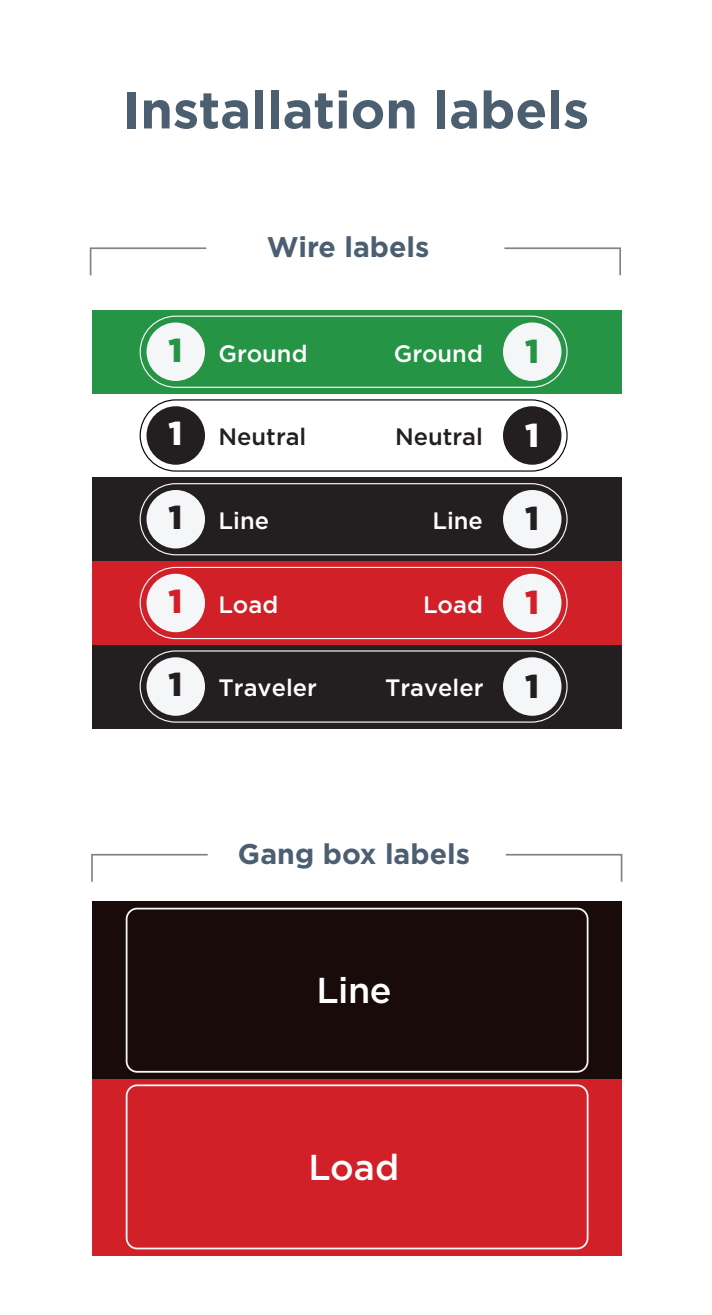
<style>
.page{position:relative;width:712px;height:1315px;background:#fff}
.page>*{position:absolute;margin:0;border:0;box-sizing:border-box;transform-origin:0 0}
.t1{font:700 52px "Gotham";color:#4c5f71}
.t2{font:500 36px "Gotham";letter-spacing:-.015em;color:#fff}
.t3{font:900 33.2px "Gotham";color:#231f20}
.t4{font:900 33.2px "Gotham";color:#259445}
.t5{font:900 33.2px "Gotham";color:#fff}
.t6{font:900 33.2px "Gotham";color:#d12027}
.t7{font:700 28.4px "Gotham";color:#4c5f71}
.t8{font:500 23.6px "Gotham";color:#fff}
.t9{font:500 23.6px "Gotham";color:#231f20}
.s1{font-weight:900;font-size:33.2px;color:#259445}
.s2{font-weight:900;font-size:33.2px;color:#fff}
.s3{font-weight:900;font-size:33.2px;color:#231f20}
.s4{font-weight:900;font-size:33.2px;color:#d12027}
</style>
<div class="page">
<div style="left:92px;top:1078px;width:529px;height:177px;background:#d12027"></div>
<div style="left:92px;top:310px;width:529px;height:84px;background:#259445"></div>
<svg style="left:504px;top:247px;width:117px;height:29px"></svg>
<svg style="left:89px;top:247px;width:118px;height:29px"></svg>
<div style="left:92px;top:477px;width:529px;height:84px;background:#231f20"></div>
<div style="left:92px;top:561px;width:529px;height:83px;background:#d12027"></div>
<svg style="left:505px;top:853px;width:118px;height:29px"></svg>
<svg style="left:91px;top:853px;width:117px;height:29px"></svg>
<div style="left:139px;top:315px;width:428px;height:73px;border:1px solid #f4f6f7;border-radius:36px"></div>
<div style="left:146px;top:322px;width:59px;height:59px;background:#f4f6f7;border-radius:50%"></div>
<div style="left:503px;top:322px;width:58px;height:59px;background:#f4f6f7;border-radius:50%"></div>
<div style="left:139px;top:399px;width:428px;height:72px;border:1px solid #040503;border-radius:36px"></div>
<div style="left:146px;top:406px;width:59px;height:59px;background:#231f20;border-radius:50%"></div>
<div style="left:503px;top:406px;width:58px;height:59px;background:#231f20;border-radius:50%"></div>
<div style="left:139px;top:483px;width:428px;height:72px;border:1px solid #f4f6f7;border-radius:36px"></div>
<div style="left:146px;top:490px;width:59px;height:58px;background:#f4f6f7;border-radius:50%"></div>
<div style="left:503px;top:490px;width:58px;height:58px;background:#f4f6f7;border-radius:50%"></div>
<div style="left:92px;top:644px;width:529px;height:84px;background:#231f20"></div>
<div style="left:139px;top:650px;width:428px;height:72px;border:1px solid #f4f6f7;border-radius:36px"></div>
<div style="left:146px;top:657px;width:59px;height:59px;background:#f4f6f7;border-radius:50%"></div>
<div style="left:503px;top:657px;width:58px;height:59px;background:#f4f6f7;border-radius:50%"></div>
<div style="left:139px;top:567px;width:428px;height:72px;border:1px solid #f4f6f7;border-radius:36px"></div>
<div style="left:146px;top:574px;width:59px;height:58px;background:#f4f6f7;border-radius:50%"></div>
<div style="left:503px;top:574px;width:58px;height:58px;background:#f4f6f7;border-radius:50%"></div>
<div style="left:126px;top:1084px;width:462px;height:165px;border:2px solid #f4f6f7;border-radius:11px"></div>
<div style="left:92px;top:901px;width:529px;height:177px;background:#180b0a"></div>
<div style="left:126px;top:907px;width:462px;height:165px;border:2px solid #f4f6f7;border-radius:11px"></div>
<h1 class="t1" style="left:123px;top:76px;width:467px">Installation labels</h1>
<p class="t7" style="left:267px;top:228px;width:164px">Wire labels</p>
<p class="t8" style="left:168px;top:338px;width:141px"><span class="s1">1</span> Ground</p>
<p class="t8" style="left:394px;top:338px;width:90px">Ground</p>
<h3 class="t4" style="left:525px;top:328px;width:15px">1</h3>
<p class="t9" style="left:168px;top:421px;width:139px"><span class="s2">1</span> Neutral</p>
<p class="t9" style="left:395px;top:421px;width:89px">Neutral</p>
<h3 class="t5" style="left:525px;top:412px;width:15px">1</h3>
<p class="t8" style="left:168px;top:505px;width:102px"><span class="s3">1</span> Line</p>
<p class="t8" style="left:432px;top:505px;width:52px">Line</p>
<h3 class="t3" style="left:525px;top:496px;width:15px">1</h3>
<p class="t8" style="left:168px;top:589px;width:111px"><span class="s4">1</span> Load</p>
<p class="t8" style="left:423px;top:589px;width:61px">Load</p>
<h3 class="t6" style="left:525px;top:579px;width:15px">1</h3>
<p class="t8" style="left:168px;top:672px;width:150px"><span class="s3">1</span> Traveler</p>
<p class="t8" style="left:385px;top:672px;width:100px">Traveler</p>
<h3 class="t3" style="left:525px;top:663px;width:15px">1</h3>
<p class="t7" style="left:238px;top:834px;width:233px">Gang box labels</p>
<h2 class="t2" style="left:316px;top:966px;width:77px">Line</h2>
<h2 class="t2" style="left:308px;top:1143px;width:92px">Load</h2>
</div>
